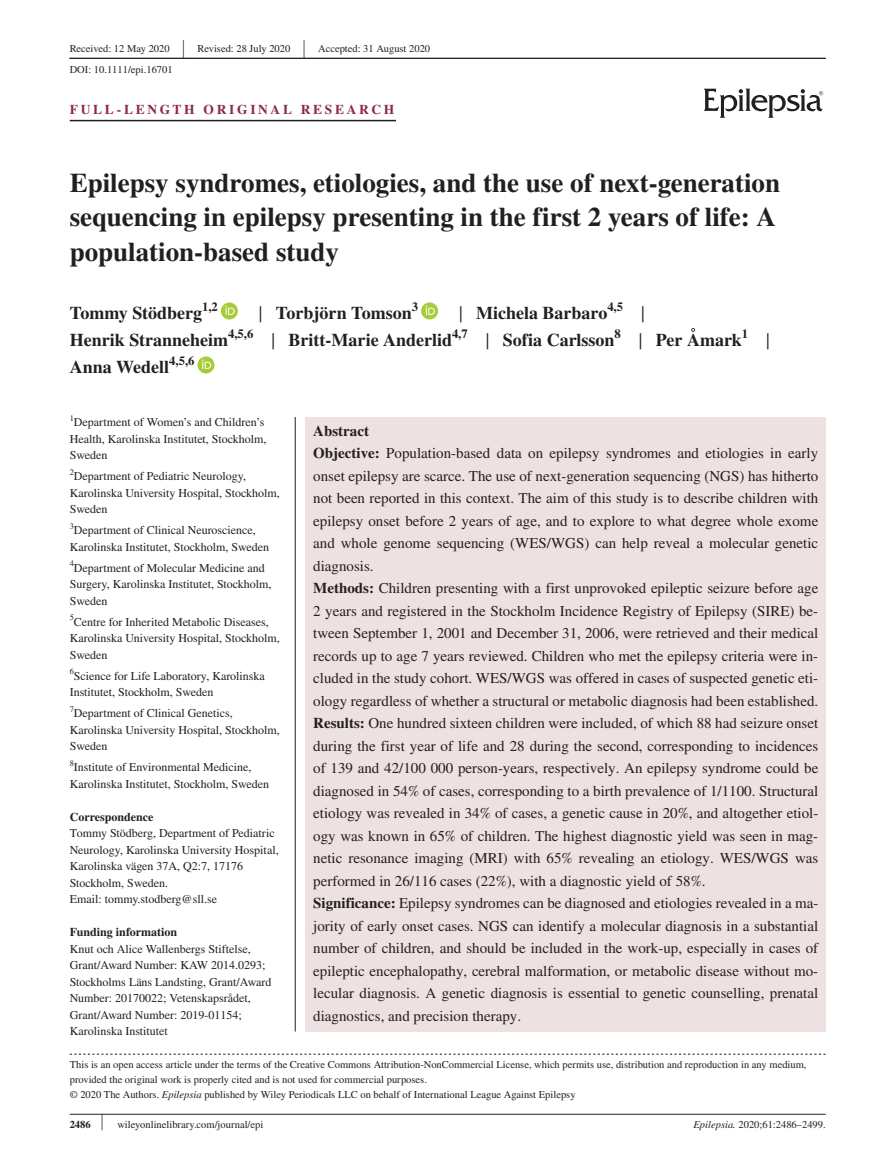
<style>
.page{position:relative;width:893px;height:1174px;background:#fff}
.page>*{position:absolute;margin:0;border:0;box-sizing:border-box;transform-origin:0 0}
.t1{font:700 27px/34.5px "STIX";color:#231f20}
.t2{font:26.55px "STIX";color:#231f20;scale:.4 1}
.t3{font:700 18px/27px "STIX";color:#231f20}
.t4{font:15px/22.5px "STIX";color:#231f20}
.t5{font:700 13.5px "STIX";letter-spacing:.2em;color:#8c284e}
.t6{font:12px/16.5px "STIX";color:#231f20}
.t7{font:700 12px "STIX";color:#231f20}
.t8{font:10.5px/15px "STIX";color:#231f20}
.t9{font:8.4px "STIX";color:#231f20}
.s1{font-weight:400;font-size:23.4px}
.s2{font-weight:700}
.s3{font-style:italic}
.s4{font-size:23.1px}
</style>
<div class="page">
<hr style="left:70px;top:1113px;width:756px;height:1px;background:#231f20">
<hr style="left:69px;top:58px;width:757px;height:1px;background:#231f20">
<svg style="left:704px;top:88px;width:119px;height:30px"></svg>
<hr style="left:70px;top:120px;width:326px;height:1px;background:#231f20">
<div style="left:221px;top:302px;width:17px;height:17px;background:#a5cd39;border-radius:50%"></div>
<svg style="left:225px;top:305px;width:10px;height:10px"></svg>
<svg style="left:421px;top:302px;width:17px;height:17px"></svg>
<svg style="left:426px;top:305px;width:9px;height:10px"></svg>
<div style="left:197px;top:356px;width:17px;height:17px;background:#a5cd39;border-radius:50%"></div>
<svg style="left:202px;top:359px;width:9px;height:10px"></svg>
<svg style="left:70px;top:1053px;width:756px;height:1px"></svg>
<div style="left:306px;top:417px;width:520px;height:614px;background:#eee1e1"></div>
<hr style="left:295px;top:417px;width:1px;height:614px;background:#231f20">
<p class="t8" style="left:70px;top:41px;width:101px">Received: 12 May 2020</p>
<h2 class="t2" style="left:183px;top:31px;width:7px">|</h2>
<p class="t8" style="left:197px;top:41px;width:94px">Revised: 28 July 2020</p>
<h2 class="t2" style="left:303px;top:31px;width:7px">|</h2>
<p class="t8" style="left:318px;top:41px;width:113px">Accepted: 31 August 2020</p>
<p class="t8" style="left:70px;top:63px;width:104px">DOI: 10.1111/epi.16701</p>
<p class="t5" style="left:70px;top:101px;width:326px">FULL-LENGTH ORIGINAL RESEARCH</p>
<h1 class="t1" style="left:70px;top:165px;width:712px">Epilepsy syndromes, etiologies, and the use of next-generation sequencing in epilepsy presenting in the first 2 years of life: A population-based study</h1>
<p class="t3" style="left:70px;top:300px;width:150px">Tommy Stödberg<sup>1,2</sup></p>
<p class="t3" style="left:259px;top:300px;width:161px"><span class="s1">|</span> Torbjörn Tomson<sup>3</sup></p>
<p class="t3" style="left:70px;top:300px;width:701px;text-indent:389px"><span class="s1">|</span> Michela Barbaro<sup>4,5</sup> <span class="s1">|<br></span>Henrik Stranneheim<sup>4,5,6</sup> <span class="s1">|</span> Britt-Marie Anderlid<sup>4,7</sup> <span class="s1">|</span> Sofia Carlsson<sup>8</sup> <span class="s1">|</span> Per Åmark<sup>1</sup> <span class="s1">|<br></span>Anna Wedell<sup>4,5,6</sup></p>
<p class="t9" style="left:70px;top:412px;width:6px">1</p>
<p class="t6" style="left:70px;top:414px;width:198px;text-indent:4px">Department of Women’s and Children’s<br>Health, Karolinska Institutet, Stockholm,<br>Sweden</p>
<p class="t9" style="left:70px;top:466px;width:6px">2</p>
<p class="t6" style="left:70px;top:468px;width:212px;text-indent:4px">Department of Pediatric Neurology,<br>Karolinska University Hospital, Stockholm,<br>Sweden</p>
<p class="t9" style="left:70px;top:520px;width:6px">3</p>
<p class="t6" style="left:70px;top:522px;width:201px;text-indent:4px">Department of Clinical Neuroscience,<br>Karolinska Institutet, Stockholm, Sweden</p>
<p class="t9" style="left:70px;top:557px;width:6px">4</p>
<p class="t6" style="left:70px;top:560px;width:203px;text-indent:4px">Department of Molecular Medicine and<br>Surgery, Karolinska Institutet, Stockholm,<br>Sweden</p>
<p class="t9" style="left:70px;top:611px;width:6px">5</p>
<p class="t6" style="left:70px;top:614px;width:212px;text-indent:4px">Centre for Inherited Metabolic Diseases,<br>Karolinska University Hospital, Stockholm,<br>Sweden</p>
<p class="t9" style="left:70px;top:665px;width:6px">6</p>
<p class="t6" style="left:70px;top:668px;width:197px;text-indent:4px">Science for Life Laboratory, Karolinska<br>Institutet, Stockholm, Sweden</p>
<p class="t9" style="left:70px;top:703px;width:6px">7</p>
<p class="t6" style="left:70px;top:705px;width:212px;text-indent:4px">Department of Clinical Genetics,<br>Karolinska University Hospital, Stockholm,<br>Sweden</p>
<p class="t9" style="left:70px;top:757px;width:6px">8</p>
<p class="t6" style="left:70px;top:759px;width:201px;text-indent:4px">Institute of Environmental Medicine,<br>Karolinska Institutet, Stockholm, Sweden</p>
<p class="t7" style="left:70px;top:809px;width:85px">Correspondence</p>
<p class="t6" style="left:70px;top:825px;width:211px">Tommy Stödberg, Department of Pediatric Neurology, Karolinska University Hospital, Karolinska vägen 37A, Q2:7, 17176<br>Stockholm, Sweden.<br>Email: tommy.stodberg@sll.se</p>
<p class="t7" style="left:70px;top:925px;width:109px">Funding information</p>
<p class="t6" style="left:70px;top:941px;width:203px">Knut och Alice Wallenbergs Stiftelse, Grant/Award Number: KAW 2014.0293; Stockholms Läns Landsting, Grant/Award Number: 20170022; Vetenskapsrådet, Grant/Award Number: 2019-01154; Karolinska Institutet</p>
<p class="t4" style="left:313px;top:420px;width:507px"><span class="s2">Abstract<br>Objective:</span> Population-based data on epilepsy syndromes and etiologies in early onset epilepsy are scarce. The use of next-generation sequencing (NGS) has hitherto not been reported in this context. The aim of this study is to describe children with epilepsy onset before 2 years of age, and to explore to what degree whole exome and whole genome sequencing (WES/WGS) can help reveal a molecular genetic diagnosis.<br><span class="s2">Methods:</span> Children presenting with a first unprovoked epileptic seizure before age 2 years and registered in the Stockholm Incidence Registry of Epilepsy (SIRE) be&shy;tween September 1, 2001 and December 31, 2006, were retrieved and their medical records up to age 7 years reviewed. Children who met the epilepsy criteria were in&shy;cluded in the study cohort. WES/WGS was offered in cases of suspected genetic eti&shy;ology regardless of whether a structural or metabolic diagnosis had been established.<br><span class="s2">Results:</span> One hundred sixteen children were included, of which 88 had seizure onset during the first year of life and 28 during the second, corresponding to incidences of 139 and 42/100 000 person-years, respectively. An epilepsy syndrome could be diagnosed in 54% of cases, corresponding to a birth prevalence of 1/1100. Structural etiology was revealed in 34% of cases, a genetic cause in 20%, and altogether etiol&shy;ogy was known in 65% of children. The highest diagnostic yield was seen in mag&shy;netic resonance imaging (MRI) with 65% revealing an etiology. WES/WGS was performed in 26/116 cases (22%), with a diagnostic yield of 58%.<br><span class="s2">Significance:</span> Epilepsy syndromes can be diagnosed and etiologies revealed in a ma&shy;jority of early onset cases. NGS can identify a molecular diagnosis in a substantial number of children, and should be included in the work-up, especially in cases of epileptic encephalopathy, cerebral malformation, or metabolic disease without mo&shy;lecular diagnosis. A genetic diagnosis is essential to genetic counselling, prenatal diagnostics, and precision therapy.</p>
<p class="t8" style="left:70px;top:1057px;width:738px">This is an open access article under the terms of the Creative Commons Attribution-NonCommercial License, which permits use, distribution and reproduction in any medium, provided the original work is properly cited and is not used for commercial purposes.<br>© 2020 The Authors. <span class="s3">Epilepsia</span> published by Wiley Periodicals LLC on behalf of International League Against Epilepsy</p>
<p class="t8" style="left:70px;top:1117px;width:195px"><span class="s2">2486</span> <span class="s4">|</span> wileyonlinelibrary.com/journal/epi</p>
<p class="t8" style="left:693px;top:1117px;width:134px"><span class="s3">Epilepsia.</span> 2020;61:2486–2499.</p>
</div>
